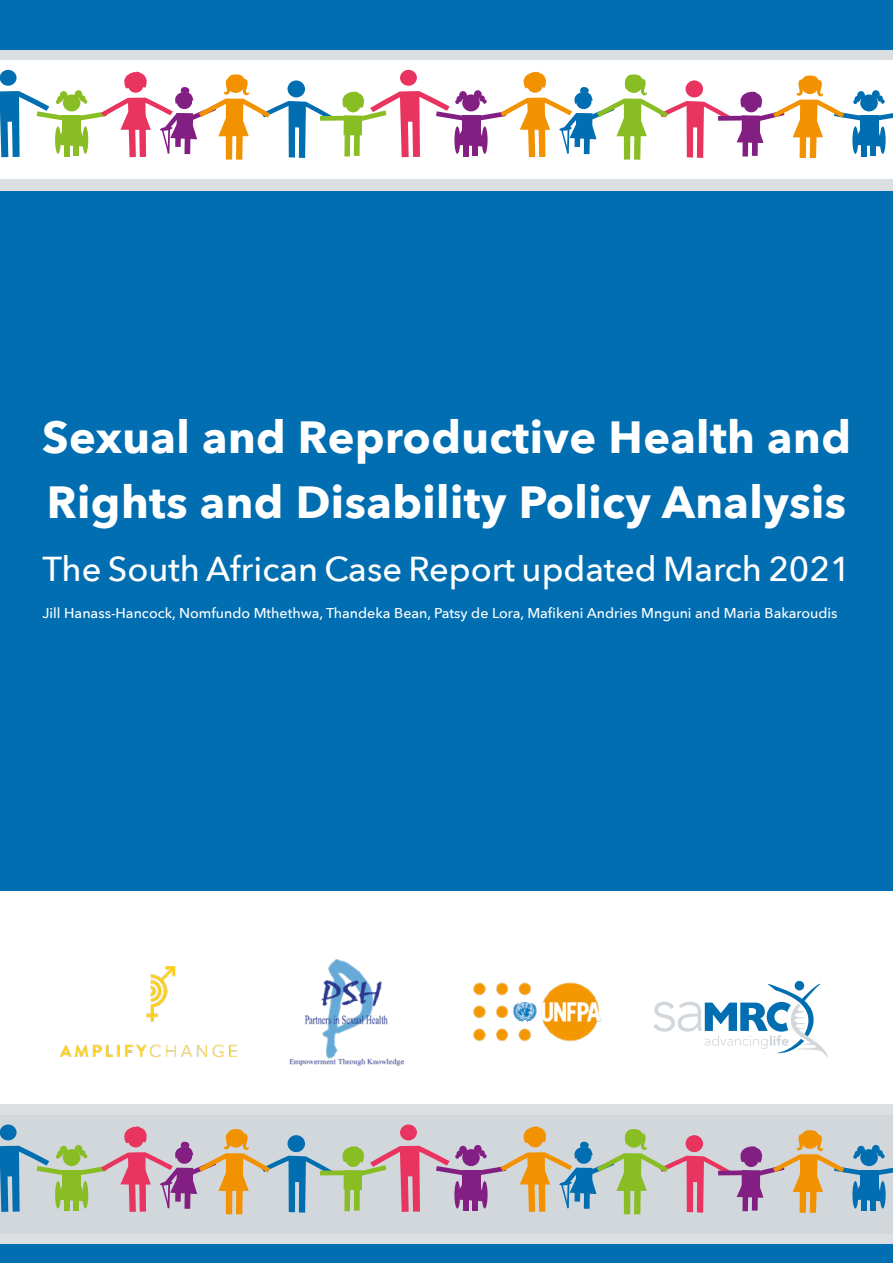
<style>
.page{position:relative;width:893px;height:1263px;background:#fff}
.page>*{position:absolute;margin:0;border:0;box-sizing:border-box;transform-origin:0 0}
.t1{font:700 45px/64.5px "Avenir Next";letter-spacing:.01em;color:#fff}
.t2{font:500 34.5px "Avenir Next";color:#fff}
.t3{font:500 14.25px "Avenir Next";color:#fff}
</style>
<div class="page">
<div style="left:0;top:1105px;width:893px;height:140px;background:#dbdfe2"></div>
<div style="left:0;top:1115px;width:893px;height:119px;background:#d2d7db"></div>
<div style="left:320px;top:1170px;width:28px;height:5px;background:#89bd24"></div>
<div style="left:718px;top:1170px;width:28px;height:5px;background:#831f82"></div>
<svg style="left:0;top:1124px;width:17px;height:17px"></svg>
<svg style="left:400px;top:1124px;width:17px;height:17px"></svg>
<svg style="left:0;top:1126px;width:333px;height:88px"></svg>
<svg style="left:342px;top:1126px;width:389px;height:88px"></svg>
<svg style="left:737px;top:1130px;width:156px;height:83px"></svg>
<div style="left:0;top:1245px;width:893px;height:18px;background:#006eb1"></div>
<div style="left:0;top:0;width:893px;height:60px;background:#006eb1"></div>
<div style="left:0;top:147px;width:893px;height:744px;background:#006eb1"></div>
<div style="left:0;top:50px;width:893px;height:140px;background:#dbdfe2"></div>
<div style="left:0;top:60px;width:893px;height:119px;background:#fff"></div>
<div style="left:320px;top:116px;width:28px;height:5px;background:#89bd24"></div>
<div style="left:718px;top:116px;width:28px;height:5px;background:#831f82"></div>
<div style="left:0;top:70px;width:17px;height:16px;background:#006eb1;border-radius:50%"></div>
<div style="left:400px;top:70px;width:17px;height:16px;background:#e8345e;border-radius:50%"></div>
<svg style="left:0;top:72px;width:333px;height:88px"></svg>
<svg style="left:342px;top:72px;width:389px;height:88px"></svg>
<svg style="left:737px;top:75px;width:156px;height:83px"></svg>
<svg style="left:653px;top:983px;width:175px;height:75px"></svg>
<div style="left:795px;top:981px;width:9px;height:9px;background:#006eb1;border-radius:50%"></div>
<img style="left:289px;top:960px;width:114px;height:106px">
<img style="left:473px;top:982px;width:129px;height:60px">
<img style="left:61px;top:967px;width:175px;height:89px">
<h1 class="t1" style="left:42px;top:405px;width:810px">Sexual and Reproductive Health and<br>Rights and Disability Policy Analysis</h1>
<h2 class="t2" style="left:43px;top:539px;width:809px">The South African Case Report updated March 2021</h2>
<p class="t3" style="left:43px;top:601px;width:796px">Jill Hanass-Hancock, Nomfundo Mthethwa, Thandeka Bean, Patsy de Lora, Mafikeni Andries Mnguni and Maria Bakaroudis</p>
</div>
